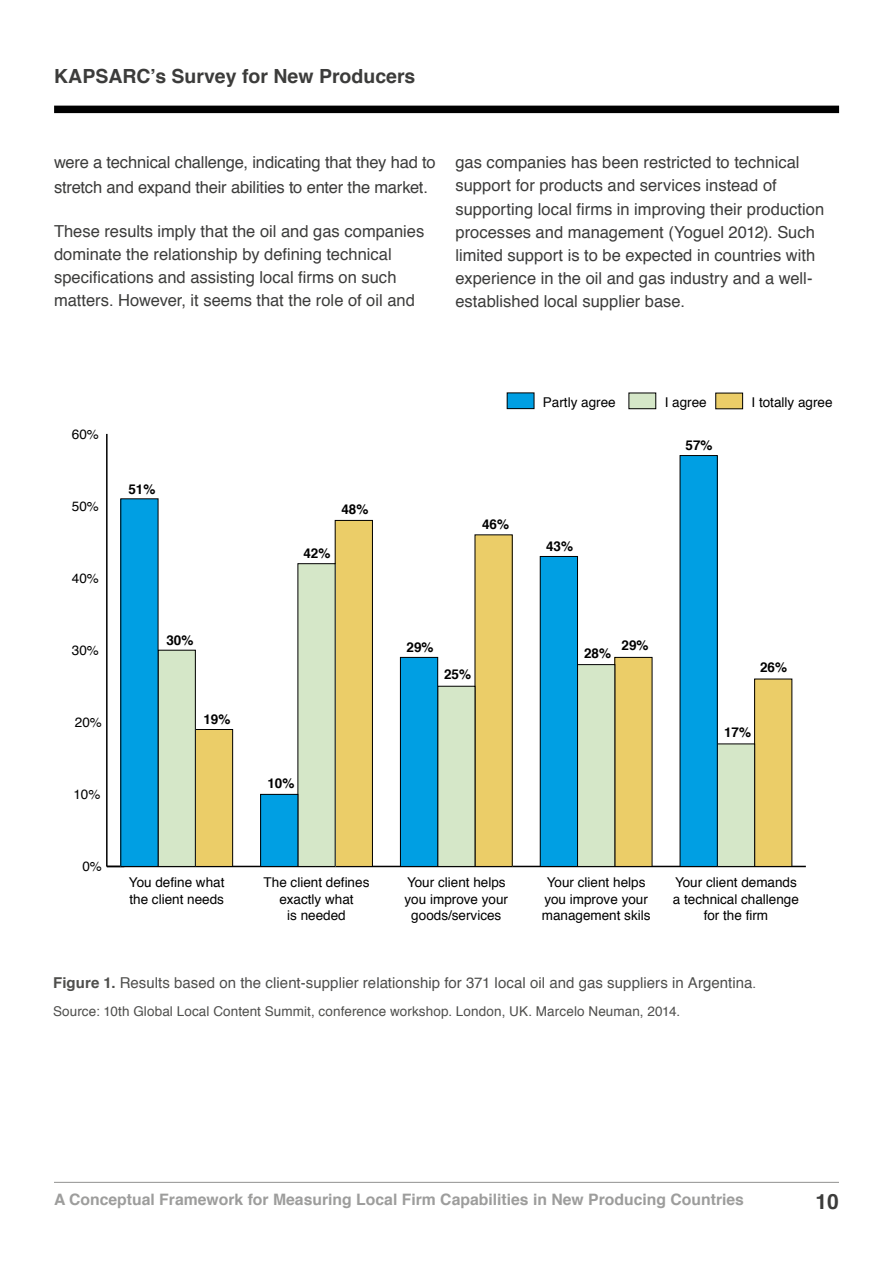
<style>
.page{position:relative;width:893px;height:1263px;background:#fff}
.page>*{position:absolute;margin:0;border:0;box-sizing:border-box;transform-origin:0 0}
.t1{font:700 21px "Helvetica";color:#3c3c3b}
.t2{font:700 19.5px "Helvetica";color:#3c3c3b}
.t3{font:16.5px/23.1px "Helvetica";color:#3c3c3b}
.t4{font:700 15.75px "Helvetica";color:#9d9d9c}
.t5{font:15px "Helvetica";letter-spacing:.005em;color:#4f4f4d}
.t6{font:13.5px/16.2px "Helvetica";color:#000;text-align:center}
.t7{font:13.5px "Helvetica";letter-spacing:.01em;color:#4f4f4d}
.t8{font:700 13.5px "Helvetica";color:#000}
.s1{font-weight:700}
.s2{font-size:13.5px}
</style>
<div class="page">
<hr style="left:54px;top:1182px;width:785px;height:1px;background:#9d9d9c">
<div style="left:54px;top:106px;width:785px;height:7px;background:#000"></div>
<hr style="left:107px;top:866px;width:699px;height:1px;background:#000">
<hr style="left:106px;top:434px;width:2px;height:432px;background:#000">
<div style="left:195px;top:729px;width:38px;height:137px;background:#ebcd68"></div>
<div style="left:195px;top:729px;width:38px;height:138px;border:1px solid #000"></div>
<div style="left:335px;top:520px;width:37px;height:346px;background:#ebcd68"></div>
<div style="left:335px;top:520px;width:38px;height:347px;border:1px solid #000"></div>
<div style="left:475px;top:535px;width:37px;height:331px;background:#ebcd68"></div>
<div style="left:475px;top:534px;width:38px;height:333px;border:1px solid #000"></div>
<div style="left:615px;top:657px;width:37px;height:209px;background:#ebcd68"></div>
<div style="left:755px;top:679px;width:37px;height:187px;background:#ebcd68"></div>
<div style="left:158px;top:650px;width:37px;height:216px;background:#d5e7c8"></div>
<div style="left:158px;top:650px;width:38px;height:217px;border:1px solid #000"></div>
<div style="left:298px;top:564px;width:37px;height:302px;background:#d5e7c8"></div>
<div style="left:438px;top:686px;width:37px;height:180px;background:#d5e7c8"></div>
<div style="left:577px;top:665px;width:38px;height:201px;background:#d5e7c8"></div>
<div style="left:717px;top:744px;width:38px;height:122px;background:#d5e7c8"></div>
<div style="left:717px;top:743px;width:38px;height:124px;border:1px solid #000"></div>
<div style="left:121px;top:499px;width:37px;height:367px;background:#009fe3"></div>
<div style="left:261px;top:794px;width:37px;height:72px;background:#009fe3"></div>
<div style="left:260px;top:794px;width:38px;height:73px;border:1px solid #000"></div>
<div style="left:400px;top:657px;width:38px;height:209px;background:#009fe3"></div>
<div style="left:400px;top:657px;width:38px;height:210px;border:1px solid #000"></div>
<div style="left:540px;top:556px;width:37px;height:310px;background:#009fe3"></div>
<div style="left:540px;top:556px;width:38px;height:311px;border:1px solid #000"></div>
<div style="left:680px;top:455px;width:37px;height:411px;background:#009fe3"></div>
<div style="left:680px;top:455px;width:38px;height:412px;border:1px solid #000"></div>
<div style="left:716px;top:393px;width:27px;height:16px;background:#ebcd68"></div>
<div style="left:629px;top:393px;width:27px;height:16px;background:#d5e7c8"></div>
<div style="left:628px;top:393px;width:28px;height:16px;border:1px solid #000"></div>
<div style="left:507px;top:393px;width:27px;height:16px;background:#009fe3"></div>
<div style="left:507px;top:392px;width:27px;height:17px;border:1px solid #000"></div>
<p class="t2" style="left:54px;top:60px;width:363px">KAPSARC’s Survey for New Producers</p>
<p class="t3" style="left:54px;top:150px;width:383px;line-height:25px">were a technical challenge, indicating that they had to stretch and expand their abilities to enter the market.</p>
<p class="t3" style="left:54px;top:220px;width:372px">These results imply that the oil and gas companies dominate the relationship by defining technical specifications and assisting local firms on such matters. However, it seems that the role of oil and</p>
<p class="t3" style="left:455px;top:151px;width:370px">gas companies has been restricted to technical support for products and services instead of supporting local firms in improving their production processes and management (Yoguel 2012). Such limited support is to be expected in countries with experience in the oil and gas industry and a well&shy;established local supplier base.</p>
<p class="t6" style="left:72px;top:426px;width:29px">60%</p>
<p class="t6" style="left:72px;top:498px;width:29px">50%</p>
<p class="t6" style="left:72px;top:570px;width:29px">40%</p>
<p class="t6" style="left:72px;top:642px;width:29px">30%</p>
<p class="t6" style="left:75px;top:715px;width:29px">20%</p>
<p class="t6" style="left:73px;top:787px;width:29px">10%</p>
<p class="t6" style="left:82px;top:859px;width:21px">0%</p>
<p class="t8" style="left:128px;top:478px;width:29px">51%</p>
<p class="t8" style="left:166px;top:630px;width:29px">30%</p>
<p class="t8" style="left:203px;top:708px;width:29px">19%</p>
<p class="t8" style="left:341px;top:499px;width:29px">48%</p>
<p class="t8" style="left:303px;top:542px;width:29px">42%</p>
<p class="t8" style="left:267px;top:772px;width:29px">10%</p>
<p class="t8" style="left:482px;top:513px;width:29px">46%</p>
<p class="t6" style="left:543px;top:394px;width:74px">Partly agree</p>
<p class="t6" style="left:665px;top:394px;width:44px">I agree</p>
<p class="t6" style="left:751px;top:394px;width:83px">I totally agree</p>
<p class="t8" style="left:546px;top:535px;width:29px">43%</p>
<p class="t8" style="left:686px;top:434px;width:29px">57%</p>
<p class="t8" style="left:407px;top:636px;width:29px">29%</p>
<p class="t8" style="left:444px;top:663px;width:29px">25%</p>
<p class="t8" style="left:584px;top:642px;width:29px">28%</p>
<p class="t8" style="left:622px;top:635px;width:29px">29%</p>
<p class="t8" style="left:760px;top:656px;width:29px">26%</p>
<p class="t8" style="left:724px;top:721px;width:29px">17%</p>
<p class="t6" style="left:129px;top:875px;width:97px;text-align:left">You define what the client needs</p>
<p class="t6" style="left:264px;top:875px;width:107px">The client defines exactly what<br>is needed</p>
<p class="t6" style="left:405px;top:875px;width:105px">Your client helps you improve your goods/services</p>
<p class="t6" style="left:542px;top:875px;width:110px">Your client helps you improve your management skils</p>
<p class="t6" style="left:673px;top:875px;width:128px">Your client demands a technical challenge for the firm</p>
<p class="t5" style="left:53px;top:971px;width:705px"><span class="s1">Figure 1.</span> Results based on the client-supplier relationship for 371 local oil and gas suppliers in Argentina<span class="s2">.</span></p>
<p class="t7" style="left:53px;top:1000px;width:628px">Source: 10th Global Local Content Summit, conference workshop. London, UK. Marcelo Neuman, 2014.</p>
<p class="t4" style="left:54px;top:1187px;width:691px">A Conceptual Framework for Measuring Local Firm Capabilities in New Producing Countries</p>
<p class="t1" style="left:816px;top:1185px;width:25px">10</p>
</div>
